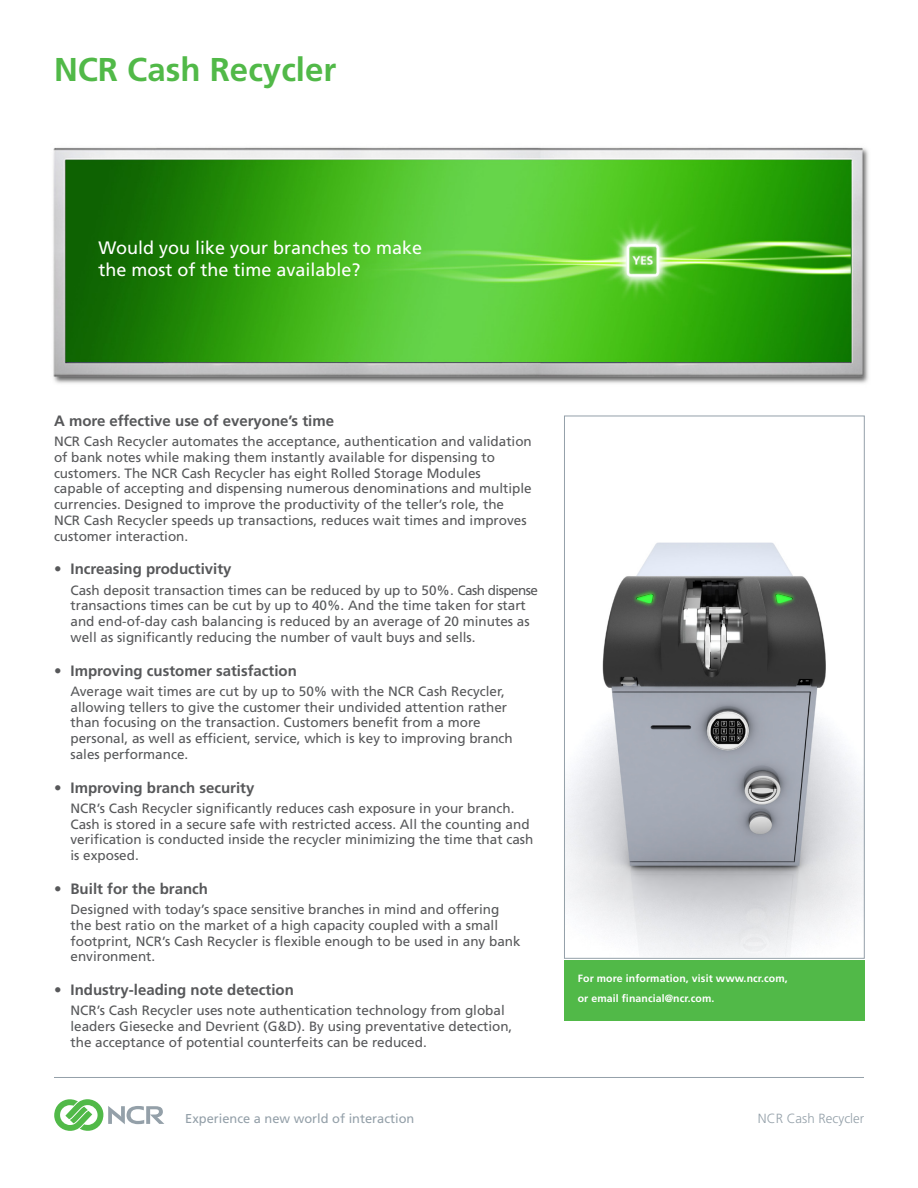
<style>
.page{position:relative;width:918px;height:1188px;background:#fff}
.page>*{position:absolute;margin:0;border:0;box-sizing:border-box;transform-origin:0 0}
.Front_Product_Name{font:700 33px "Frutiger LT Std";color:#51b948}
.Front_Headline_Quest{font:18px/21.6px "Frutiger LT Std";color:#fff}
.Front_Bullet_Head{font:700 15px "Frutiger LT Std";color:#57585a}
.Front_Body_Subhead{font:700 15px "Frutiger LT Std";color:#57585a}
.Front_Bullet_Text{font:13.5px/15.8px "Frutiger LT Std";color:#57585a}
.Front_Body_Text{font:13.5px/15.8px "Frutiger LT Std";color:#57585a}
.Footer_Product_Name{font:300 13.35px "Frutiger LT Std";color:#94a0a9}
.Front_Footer_Tagline{font:12.9px "Frutiger LT Std";color:#94a0a9}
.Front_Call_to_Action{font:700 10.5px/19.5px "Frutiger LT Std";letter-spacing:.01em;color:#fff}
</style>
<div class="page">
<img style="left:566px;top:542px;width:296px;height:414px">
<div style="left:564px;top:416px;width:300px;height:542px;border:1px solid #94a0a9"></div>
<svg style="left:54px;top:1099px;width:110px;height:32px"></svg>
<hr style="left:54px;top:1077px;width:810px;height:1px;background:#94a0a9">
<div style="left:564px;top:961px;width:300px;height:60px;background:#51b948"></div>
<img style="left:53px;top:147px;width:816px;height:237px">
<p class="Front_Product_Name" style="left:54px;top:50px;width:284px">NCR Cash Recycler</p>
<p class="Front_Headline_Quest" style="left:99px;top:237px;width:325px">Would you like your branches to make the most of the time available?</p>
<p class="Front_Body_Subhead" style="left:54px;top:412px;width:282px">A more effective use of everyone’s time</p>
<p class="Front_Body_Text" style="left:54px;top:434px;width:479px">NCR Cash Recycler automates the acceptance, authentication and validation of bank notes while making them instantly available for dispensing to customers. The NCR Cash Recycler has eight Rolled Storage Modules capable of accepting and dispensing numerous denominations and multiple currencies. Designed to improve the productivity of the teller’s role, the NCR Cash Recycler speeds up transactions, reduces wait times and improves customer interaction.</p>
<p class="Front_Bullet_Head" style="left:54px;top:560px;width:179px">• Increasing productivity</p>
<p class="Front_Bullet_Text" style="left:70px;top:582px;width:469px">Cash deposit transaction times can be reduced by up to 50%. Cash dispense transactions times can be cut by up to 40%. And the time taken for start and end-of-day cash balancing is reduced by an average of 20 minutes as well as significantly reducing the number of vault buys and sells.</p>
<p class="Front_Bullet_Head" style="left:54px;top:662px;width:244px">• Improving customer satisfaction</p>
<p class="Front_Bullet_Text" style="left:70px;top:683px;width:444px">Average wait times are cut by up to 50% with the NCR Cash Recycler, allowing tellers to give the customer their undivided attention rather than focusing on the transaction. Customers benefit from a more personal, as well as efficient, service, which is key to improving branch sales performance.</p>
<p class="Front_Bullet_Head" style="left:54px;top:779px;width:202px">• Improving branch security</p>
<p class="Front_Bullet_Text" style="left:70px;top:800px;width:464px">NCR’s Cash Recycler significantly reduces cash exposure in your branch.<br>Cash is stored in a secure safe with restricted access. All the counting and verification is conducted inside the recycler minimizing the time that cash is exposed.</p>
<p class="Front_Bullet_Head" style="left:54px;top:880px;width:156px">• Built for the branch</p>
<p class="Front_Bullet_Text" style="left:70px;top:902px;width:452px">Designed with today’s space sensitive branches in mind and offering the best ratio on the market of a high capacity coupled with a small footprint, NCR’s Cash Recycler is flexible enough to be used in any bank environment.</p>
<p class="Front_Bullet_Head" style="left:54px;top:981px;width:241px">• Industry-leading note detection</p>
<p class="Front_Bullet_Text" style="left:70px;top:1003px;width:443px">NCR’s Cash Recycler uses note authentication technology from global leaders Giesecke and Devrient (G&amp;D). By using preventative detection, the acceptance of potential counterfeits can be reduced.</p>
<p class="Front_Footer_Tagline" style="left:185px;top:1111px;width:231px">Experience a new world of interaction</p>
<p class="Front_Call_to_Action" style="left:578px;top:969px;width:212px">For more information, visit www.ncr.com, or email financial@ncr.com.</p>
<p class="Footer_Product_Name" style="left:758px;top:1111px;width:108px">NCR Cash Recycler</p>
</div>
